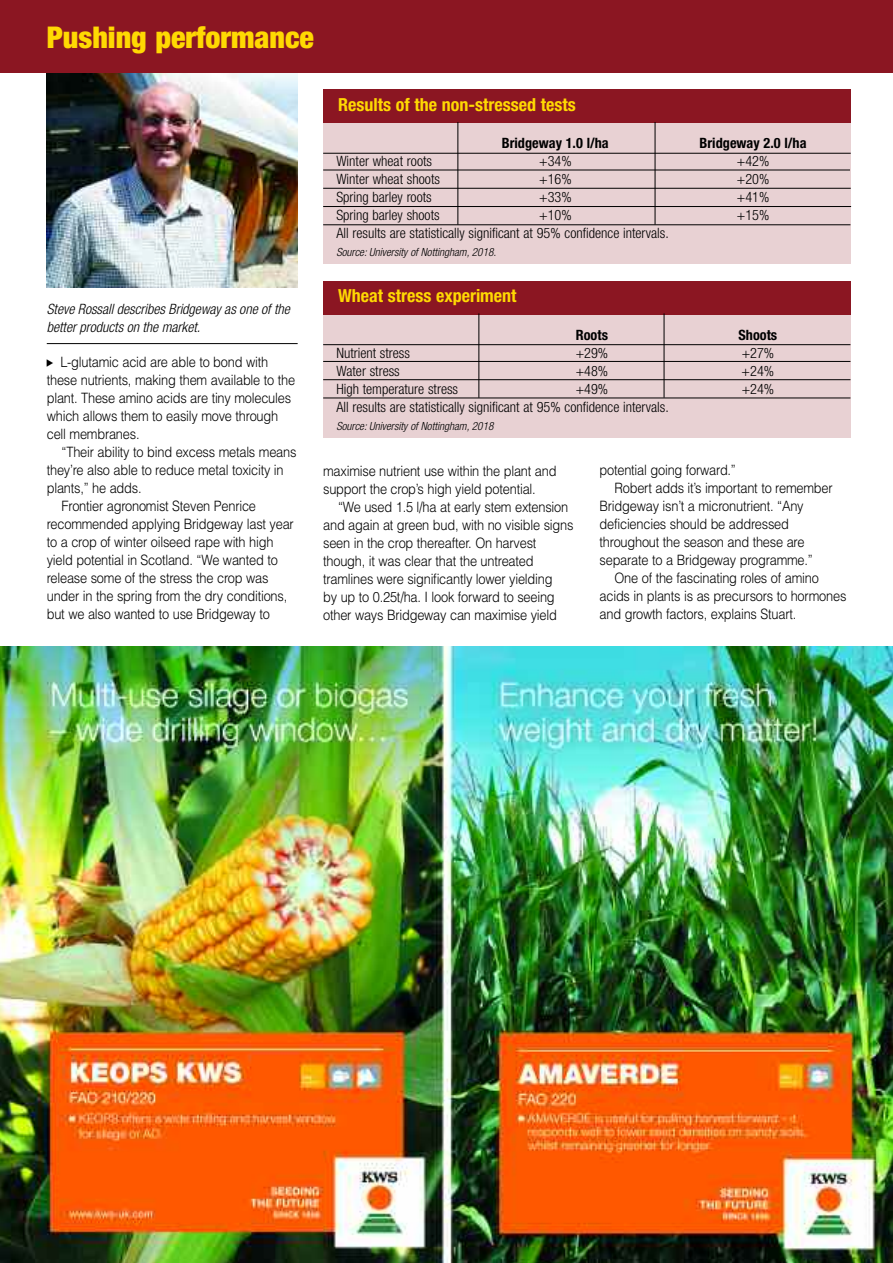
<style>
.page{position:relative;width:893px;height:1263px;background:#fff}
.page>*{position:absolute;margin:0;border:0;box-sizing:border-box;transform-origin:0 0}
.t1{font:900 condensed 30px "Helvetica Neue";color:#ffd902}
.t2{font:700 condensed 18px "Helvetica Neue";color:#ffd902}
.t3{font:300 14.25px/18px "Helvetica";letter-spacing:-.015em;color:#000;scale:.9 1}
.t4{font:300 condensed 14.25px "Helvetica Neue";color:#000}
.t5{font:italic 300 condensed 14.25px/18px "Helvetica Neue";color:#000}
.t6{font:700 condensed 14.25px "Helvetica Neue";color:#000}
.t7{font:italic 300 condensed 11.25px "Helvetica Neue";color:#000}
</style>
<div class="page">
<img style="left:47px;top:72px;width:251px;height:215px">
<hr style="left:47px;top:343px;width:251px;height:1px;background:#000">
<div style="left:323px;top:121px;width:527px;height:143px;background:#e8d1d3"></div>
<div style="left:323px;top:89px;width:527px;height:34px;background:#8b1622"></div>
<hr style="left:323px;top:153px;width:528px;height:1px;background:#000">
<hr style="left:323px;top:170px;width:527px;height:1px;background:#000">
<hr style="left:323px;top:188px;width:528px;height:1px;background:#000">
<hr style="left:323px;top:206px;width:528px;height:1px;background:#000">
<hr style="left:323px;top:224px;width:527px;height:1px;background:#000">
<hr style="left:458px;top:122px;width:1px;height:103px;background:#000">
<hr style="left:655px;top:122px;width:1px;height:103px;background:#000">
<div style="left:323px;top:313px;width:527px;height:125px;background:#e8d1d3"></div>
<div style="left:323px;top:281px;width:527px;height:33px;background:#8b1622"></div>
<hr style="left:323px;top:344px;width:527px;height:1px;background:#000">
<hr style="left:323px;top:361px;width:527px;height:1px;background:#000">
<hr style="left:323px;top:379px;width:527px;height:1px;background:#000">
<hr style="left:323px;top:398px;width:527px;height:1px;background:#000">
<hr style="left:479px;top:313px;width:1px;height:85px;background:#000">
<hr style="left:664px;top:313px;width:1px;height:85px;background:#000">
<div style="left:0;top:0;width:893px;height:72px;background:#8b1622"></div>
<img style="left:0;top:646px;width:893px;height:617px">
<h1 class="t1" style="left:47px;top:27px;width:269px">Pushing performance</h1>
<p class="t5" style="left:47px;top:301px;width:245px">Steve Rossall describes Bridgeway as one of the better products on the market.</p>
<p class="t3" style="left:47px;top:353px;width:278px;text-indent:14px">L-glutamic acid are able to bond with these nutrients, making them available to the plant. These amino acids are tiny molecules which allows them to easily move through cell membranes.</p>
<p class="t3" style="left:62px;top:443px;width:262px">“Their ability to bind excess metals means</p>
<p class="t3" style="left:47px;top:461px;width:265px">they’re also able to reduce metal toxicity in</p>
<p class="t3" style="left:47px;top:479px;width:107px">plants,” he adds.</p>
<p class="t3" style="left:62px;top:497px;width:218px">Frontier agronomist Steven Penrice</p>
<p class="t3" style="left:47px;top:515px;width:276px">recommended applying Bridgeway last year</p>
<p class="t3" style="left:47px;top:533px;width:253px">to a crop of winter oilseed rape with high</p>
<p class="t3" style="left:47px;top:551px;width:258px">yield potential in Scotland. “We wanted to</p>
<p class="t3" style="left:47px;top:569px;width:248px">release some of the stress the crop was</p>
<p class="t3" style="left:47px;top:587px;width:269px">under in the spring from the dry conditions,</p>
<p class="t3" style="left:47px;top:605px;width:250px">but we also wanted to use Bridgeway to</p>
<p class="t2" style="left:338px;top:98px;width:239px">Results of the non-stressed tests</p>
<p class="t6" style="left:502px;top:138px;width:108px">Bridgeway 1.0 l/ha</p>
<p class="t6" style="left:700px;top:138px;width:108px">Bridgeway 2.0 l/ha</p>
<p class="t4" style="left:336px;top:156px;width:97px">Winter wheat roots</p>
<p class="t4" style="left:539px;top:156px;width:34px">+34%</p>
<p class="t4" style="left:737px;top:156px;width:34px">+42%</p>
<p class="t4" style="left:336px;top:174px;width:105px">Winter wheat shoots</p>
<p class="t4" style="left:539px;top:174px;width:34px">+16%</p>
<p class="t4" style="left:737px;top:174px;width:34px">+20%</p>
<p class="t4" style="left:336px;top:192px;width:97px">Spring barley roots</p>
<p class="t4" style="left:539px;top:192px;width:34px">+33%</p>
<p class="t4" style="left:737px;top:192px;width:34px">+41%</p>
<p class="t4" style="left:336px;top:210px;width:105px">Spring barley shoots</p>
<p class="t4" style="left:539px;top:210px;width:34px">+10%</p>
<p class="t4" style="left:737px;top:210px;width:34px">+15%</p>
<p class="t4" style="left:336px;top:228px;width:334px">All results are statistically significant at 95% confidence intervals.</p>
<p class="t7" style="left:336px;top:248px;width:161px">Source: University of Nottingham, 2018.</p>
<p class="t2" style="left:338px;top:289px;width:180px">Wheat stress experiment</p>
<p class="t6" style="left:576px;top:329px;width:34px">Roots</p>
<p class="t6" style="left:738px;top:329px;width:40px">Shoots</p>
<p class="t4" style="left:336px;top:347px;width:75px">Nutrient stress</p>
<p class="t4" style="left:576px;top:347px;width:34px">+29%</p>
<p class="t4" style="left:742px;top:347px;width:34px">+27%</p>
<p class="t4" style="left:336px;top:365px;width:65px">Water stress</p>
<p class="t4" style="left:576px;top:365px;width:34px">+48%</p>
<p class="t4" style="left:742px;top:365px;width:34px">+24%</p>
<p class="t4" style="left:336px;top:383px;width:123px">High temperature stress</p>
<p class="t4" style="left:576px;top:383px;width:34px">+49%</p>
<p class="t4" style="left:742px;top:383px;width:34px">+24%</p>
<p class="t4" style="left:336px;top:401px;width:334px">All results are statistically significant at 95% confidence intervals.</p>
<p class="t7" style="left:336px;top:422px;width:159px">Source: University of Nottingham, 2018</p>
<p class="t3" style="left:323px;top:462px;width:261px">maximise nutrient use within the plant and support the crop’s high yield potential.</p>
<p class="t3" style="left:323px;top:498px;width:280px;text-indent:15px">“We used 1.5 l/ha at early stem extension and again at green bud, with no visible signs seen in the crop thereafter. On harvest though, it was clear that the untreated tramlines were significantly lower yielding<br>by up to 0.25t/ha. I look forward to seeing other ways Bridgeway can maximise yield</p>
<p class="t3" style="left:600px;top:461px;width:153px">potential going forward.”</p>
<p class="t3" style="left:614px;top:479px;width:244px">Robert adds it’s important to remember</p>
<p class="t3" style="left:600px;top:497px;width:228px">Bridgeway isn’t a micronutrient. “Any</p>
<p class="t3" style="left:600px;top:515px;width:212px">deficiencies should be addressed</p>
<p class="t3" style="left:600px;top:533px;width:229px">throughout the season and these are</p>
<p class="t3" style="left:600px;top:551px;width:238px">separate to a Bridgeway programme.”</p>
<p class="t3" style="left:614px;top:569px;width:229px">One of the fascinating roles of amino</p>
<p class="t3" style="left:600px;top:587px;width:276px">acids in plants is as precursors to hormones</p>
<p class="t3" style="left:600px;top:605px;width:220px">and growth factors, explains Stuart.</p>
</div>
